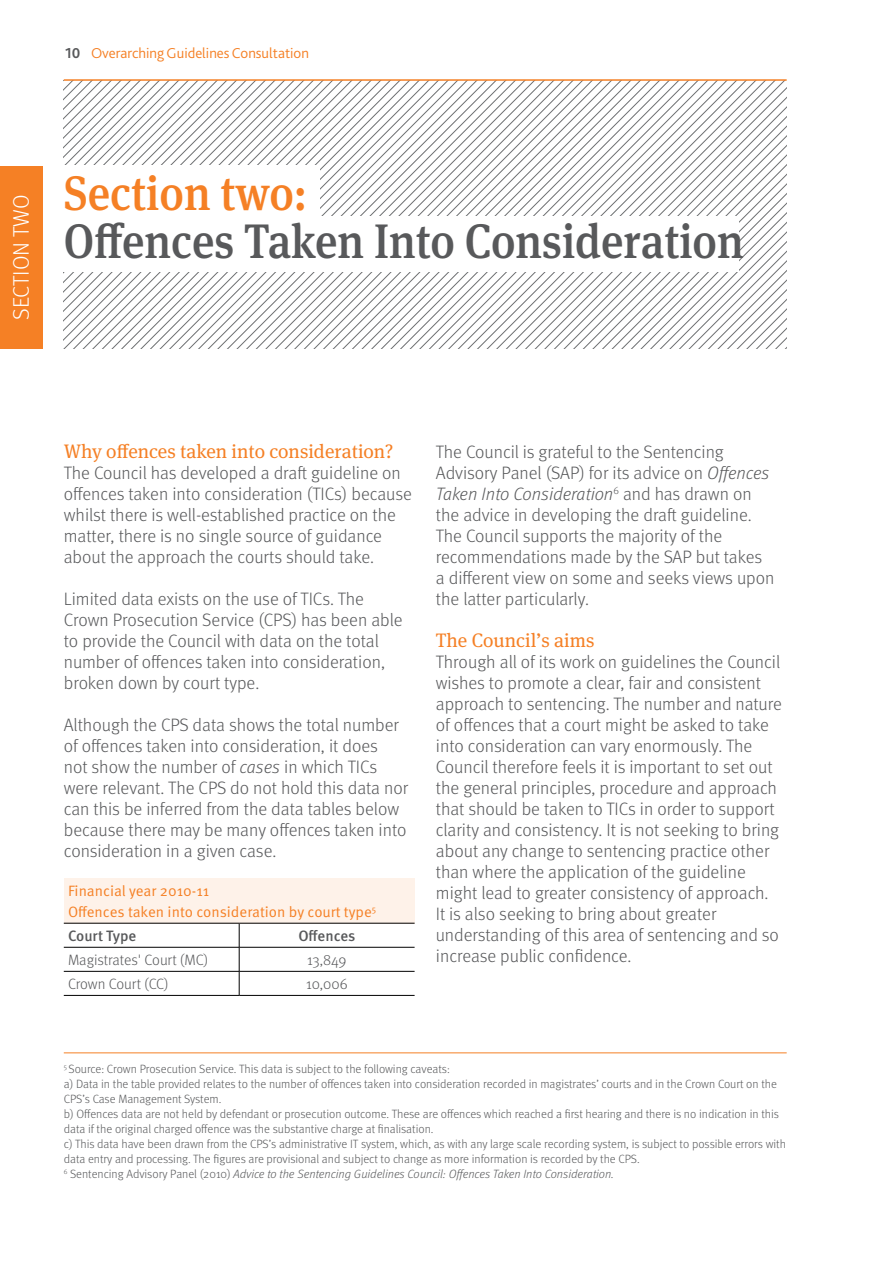
<style>
.page{position:relative;width:893px;height:1263px;background:#fff}
.page>*{position:absolute;margin:0;border:0;box-sizing:border-box;transform-origin:0 0}
.t1{font:500 48.45px/48.4px "Meta Serif OT";color:#58595b;scale:.91 1}
.t2{font:300 22.5px "Meta OT";letter-spacing:-.005em;color:#fff}
.BODY{font:19.5px "Meta Serif OT";color:#f58025}
.BODY-2{font:300 18px/21px "Meta OT";color:#58595b}
.t3{font:15px "Meta OT Norm";color:#f58025}
.t4{font:300 15px "Meta OT";letter-spacing:-.005em;color:#58595b}
.t5{font:300 15px "Bliss 2";color:#f58025}
.t6{font:500 15px "Meta OT";letter-spacing:-.005em;color:#58595b}
.BODY-3{font:300 12px/15px "Meta OT";color:#58595b}
.BODY-4{font:italic 300 12px "Meta OT";color:#58595b}
.s1{font-weight:700;color:#58595b}
.s2{color:#f58025}
.s3{font-style:italic}
.s4{font-style:normal}
</style>
<div class="page">
<svg style="left:144px;top:83px;width:643px;height:264px"></svg>
<svg style="left:149px;top:88px;width:638px;height:261px"></svg>
<svg style="left:154px;top:93px;width:633px;height:256px"></svg>
<svg style="left:159px;top:98px;width:628px;height:251px"></svg>
<svg style="left:164px;top:102px;width:623px;height:247px"></svg>
<svg style="left:168px;top:107px;width:619px;height:242px"></svg>
<svg style="left:173px;top:112px;width:614px;height:237px"></svg>
<svg style="left:178px;top:117px;width:609px;height:232px"></svg>
<svg style="left:183px;top:122px;width:604px;height:227px"></svg>
<svg style="left:188px;top:126px;width:599px;height:223px"></svg>
<svg style="left:192px;top:131px;width:595px;height:218px"></svg>
<svg style="left:197px;top:136px;width:590px;height:213px"></svg>
<svg style="left:202px;top:141px;width:585px;height:208px"></svg>
<svg style="left:207px;top:146px;width:580px;height:203px"></svg>
<svg style="left:212px;top:150px;width:575px;height:199px"></svg>
<svg style="left:217px;top:155px;width:570px;height:194px"></svg>
<svg style="left:221px;top:160px;width:566px;height:189px"></svg>
<svg style="left:226px;top:165px;width:561px;height:184px"></svg>
<svg style="left:231px;top:170px;width:556px;height:179px"></svg>
<svg style="left:236px;top:175px;width:551px;height:174px"></svg>
<svg style="left:241px;top:179px;width:546px;height:170px"></svg>
<svg style="left:245px;top:184px;width:542px;height:165px"></svg>
<svg style="left:250px;top:189px;width:537px;height:160px"></svg>
<svg style="left:255px;top:194px;width:532px;height:155px"></svg>
<svg style="left:260px;top:199px;width:527px;height:150px"></svg>
<svg style="left:265px;top:203px;width:522px;height:146px"></svg>
<svg style="left:269px;top:208px;width:518px;height:141px"></svg>
<svg style="left:274px;top:213px;width:513px;height:136px"></svg>
<svg style="left:318px;top:256px;width:469px;height:93px"></svg>
<hr style="left:64px;top:79px;width:723px;height:2px;background:#f58025">
<div style="left:57px;top:166px;width:263px;height:55px;background:#fff"></div>
<div style="left:57px;top:217px;width:681px;height:55px;background:#fff"></div>
<div style="left:64px;top:878px;width:351px;height:45px;background:#fef2e9"></div>
<hr style="left:64px;top:947px;width:175px;height:1px;background:#000">
<hr style="left:64px;top:971px;width:175px;height:1px;background:#000">
<hr style="left:64px;top:995px;width:175px;height:1px;background:#000">
<hr style="left:239px;top:947px;width:176px;height:1px;background:#000">
<hr style="left:239px;top:971px;width:176px;height:1px;background:#000">
<svg style="left:239px;top:924px;width:1px;height:71px"></svg>
<hr style="left:239px;top:995px;width:176px;height:1px;background:#000">
<hr style="left:64px;top:923px;width:175px;height:1px;background:#000">
<hr style="left:239px;top:923px;width:176px;height:1px;background:#000">
<div style="left:0;top:166px;width:43px;height:183px;background:#f58025"></div>
<hr style="left:64px;top:1052px;width:723px;height:1px;background:#f58025">
<p class="t5" style="left:65px;top:43px;width:245px"><span class="s1">10</span> Overarching Guidelines Consultation</p>
<p class="t2" style="left:8px;top:320px;width:126px;rotate:-90deg">SECTION TWO</p>
<p class="t1" style="left:64px;top:170px;width:749px"><span class="s2">Section two:<br></span>Offences Taken Into Consideration</p>
<p class="BODY" style="left:64px;top:440px;width:331px">Why offences taken into consideration?</p>
<p class="BODY-2" style="left:64px;top:463px;width:350px">The Council has developed a draft guideline on offences taken into consideration (TICs) because whilst there is well-established practice on the matter, there is no single source of guidance about the approach the courts should take.</p>
<p class="BODY-2" style="left:64px;top:589px;width:340px">Limited data exists on the use of TICs. The Crown Prosecution Service (CPS) has been able to provide the Council with data on the total number of offences taken into consideration, broken down by court type.</p>
<p class="BODY-2" style="left:64px;top:715px;width:346px">Although the CPS data shows the total number of offences taken into consideration, it does<br>not show the number of <span class="s3">cases</span> in which TICs were relevant. The CPS do not hold this data nor can this be inferred from the data tables below because there may be many offences taken into consideration in a given case.</p>
<p class="t3" style="left:68px;top:882px;width:143px">Financial year 2010-11</p>
<p class="t3" style="left:68px;top:903px;width:310px">Offences taken into consideration by court type<sup>5</sup></p>
<p class="t6" style="left:68px;top:927px;width:70px">Court Type</p>
<p class="t6" style="left:298px;top:927px;width:59px">Offences</p>
<p class="t4" style="left:68px;top:951px;width:142px">Magistrates' Court (MC)</p>
<p class="t4" style="left:307px;top:951px;width:41px">13,849</p>
<p class="t4" style="left:68px;top:975px;width:102px">Crown Court (CC)</p>
<p class="t4" style="left:306px;top:975px;width:43px">10,006</p>
<p class="BODY-2" style="left:436px;top:442px;width:340px">The Council is grateful to the Sentencing Advisory Panel (SAP) for its advice on <span class="s3">Offences Taken Into Consideration</span><sup>6</sup> and has drawn on the advice in developing the draft guideline.<br>The Council supports the majority of the recommendations made by the SAP but takes a different view on some and seeks views upon the latter particularly.</p>
<p class="BODY" style="left:436px;top:629px;width:160px">The Council’s aims</p>
<p class="BODY-2" style="left:436px;top:652px;width:347px">Through all of its work on guidelines the Council wishes to promote a clear, fair and consistent approach to sentencing. The number and nature of offences that a court might be asked to take into consideration can vary enormously. The Council therefore feels it is important to set out the general principles, procedure and approach that should be taken to TICs in order to support clarity and consistency. It is not seeking to bring about any change to sentencing practice other than where the application of the guideline might lead to greater consistency of approach.<br>It is also seeking to bring about greater understanding of this area of sentencing and so increase public confidence.</p>
<p class="BODY-3" style="left:64px;top:1061px;width:388px"><sup>5</sup> Source: Crown Prosecution Service. This data is subject to the following caveats:</p>
<p class="BODY-3" style="left:64px;top:1076px;width:715px">a) Data in the table provided relates to the number of offences taken into consideration recorded in magistrates’ courts and in the Crown Court on the<br>CPS’s Case Management System.</p>
<p class="BODY-3" style="left:64px;top:1106px;width:717px">b) Offences data are not held by defendant or prosecution outcome. These are offences which reached a first hearing and there is no indication in this data if the original charged offence was the substantive charge at finalisation.</p>
<p class="BODY-3" style="left:64px;top:1136px;width:724px">c) This data have been drawn from the CPS’s administrative IT system, which, as with any large scale recording system, is subject to possible errors with data entry and processing. The figures are provisional and subject to change as more information is recorded by the CPS.</p>
<p class="BODY-4" style="left:64px;top:1167px;width:552px"><sup>6</sup> <span class="s4">Sentencing Advisory Panel (2010)</span> Advice to the Sentencing Guidelines Council: Offences Taken Into Consideration.</p>
</div>
